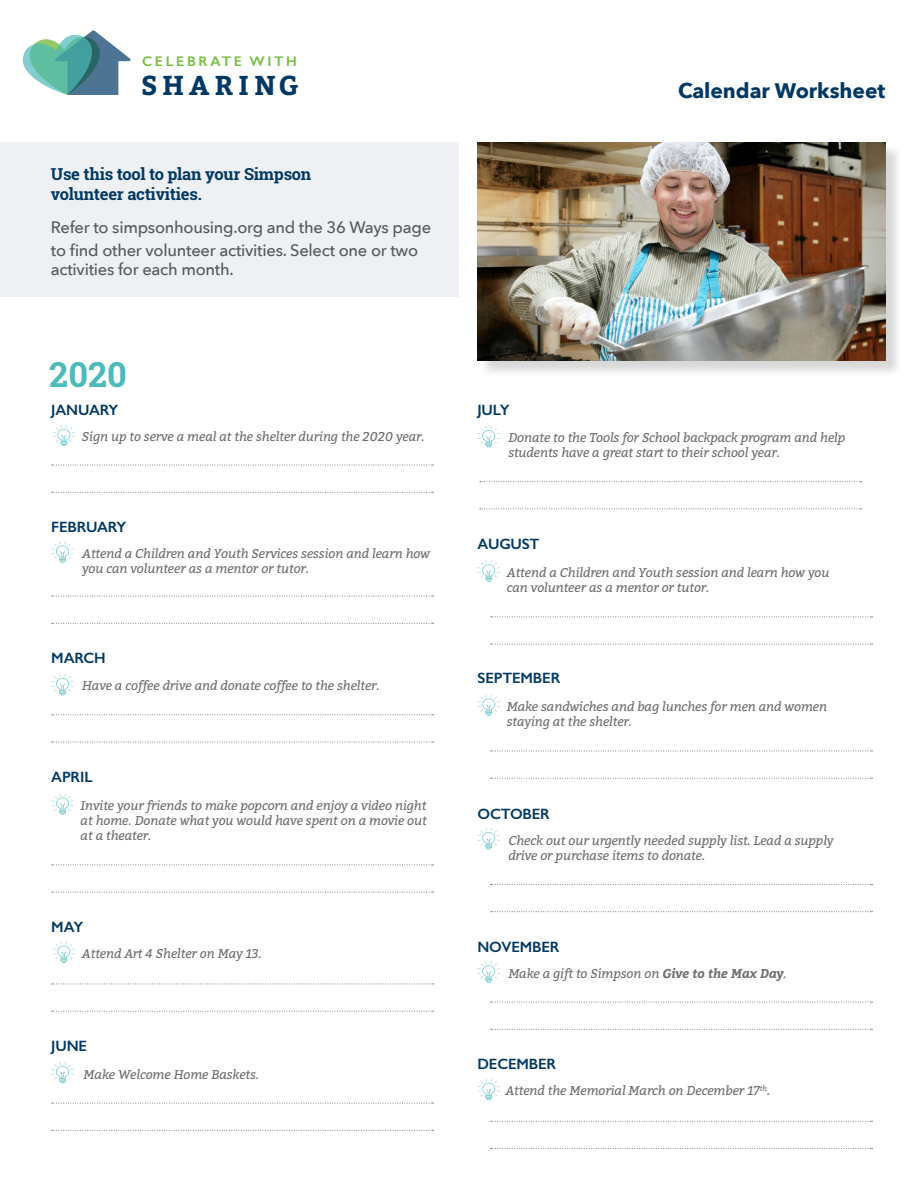
<style>
.page{position:relative;width:918px;height:1188px;background:#fff}
.page>*{position:absolute;margin:0;border:0;box-sizing:border-box;transform-origin:0 0}
.t1{font:700 34.5px "Roboto Slab";color:#4dbabc}
.t2{font:700 27.3px "Bitter";letter-spacing:.19em;color:#003864}
.t3{font:700 21px "Avenir Next";color:#003864}
.t4{font:500 16.5px/22.5px "Avenir Next";letter-spacing:-.015em;color:#57585a}
.t5{font:700 16.5px/20.2px "Roboto Slab";letter-spacing:-.015em;color:#003864}
.t6{font:600 15px "Gill Sans";letter-spacing:-.01em;color:#003864}
.t7{font:600 14.1px "Gill Sans";letter-spacing:.195em;color:#76bd42}
.t8{font:italic 12.75px/15px "Bitter";letter-spacing:-.01em;color:#6c6d70}
.s1{font-weight:700}
</style>
<div class="page">
<svg style="left:23px;top:30px;width:108px;height:65px"></svg>
<svg style="left:477px;top:1079px;width:23px;height:21px"></svg>
<div style="left:479px;top:144px;width:424px;height:234px;background:#231f20;opacity:.18"></div>
<img style="left:477px;top:142px;width:408px;height:219px">
<div style="left:0;top:142px;width:459px;height:155px;background:#eef0f3"></div>
<svg style="left:53px;top:425px;width:22px;height:21px"></svg>
<svg style="left:53px;top:941px;width:22px;height:22px"></svg>
<svg style="left:51px;top:674px;width:23px;height:21px"></svg>
<svg style="left:51px;top:1062px;width:23px;height:21px"></svg>
<svg style="left:477px;top:426px;width:23px;height:21px"></svg>
<svg style="left:51px;top:541px;width:23px;height:22px"></svg>
<svg style="left:51px;top:793px;width:23px;height:22px"></svg>
<svg style="left:52px;top:465px;width:381px;height:1px"></svg>
<svg style="left:52px;top:596px;width:381px;height:1px"></svg>
<svg style="left:52px;top:714px;width:381px;height:1px"></svg>
<svg style="left:52px;top:865px;width:381px;height:1px"></svg>
<svg style="left:52px;top:984px;width:381px;height:1px"></svg>
<svg style="left:52px;top:1103px;width:381px;height:1px"></svg>
<svg style="left:480px;top:481px;width:382px;height:1px"></svg>
<svg style="left:491px;top:617px;width:382px;height:1px"></svg>
<svg style="left:491px;top:751px;width:382px;height:1px"></svg>
<svg style="left:491px;top:884px;width:382px;height:1px"></svg>
<svg style="left:491px;top:1002px;width:382px;height:1px"></svg>
<svg style="left:491px;top:1121px;width:382px;height:1px"></svg>
<svg style="left:52px;top:492px;width:381px;height:1px"></svg>
<svg style="left:52px;top:623px;width:381px;height:1px"></svg>
<svg style="left:52px;top:742px;width:381px;height:1px"></svg>
<svg style="left:52px;top:892px;width:381px;height:1px"></svg>
<svg style="left:52px;top:1011px;width:381px;height:1px"></svg>
<svg style="left:52px;top:1130px;width:381px;height:1px"></svg>
<svg style="left:480px;top:508px;width:382px;height:1px"></svg>
<svg style="left:491px;top:644px;width:382px;height:1px"></svg>
<svg style="left:491px;top:778px;width:382px;height:1px"></svg>
<svg style="left:491px;top:911px;width:382px;height:1px"></svg>
<svg style="left:491px;top:1029px;width:382px;height:1px"></svg>
<svg style="left:491px;top:1148px;width:382px;height:1px"></svg>
<svg style="left:477px;top:560px;width:23px;height:22px"></svg>
<svg style="left:477px;top:694px;width:23px;height:22px"></svg>
<svg style="left:477px;top:828px;width:23px;height:22px"></svg>
<svg style="left:477px;top:961px;width:23px;height:22px"></svg>
<p class="t7" style="left:142px;top:52px;width:156px">CELEBRATE WITH</p>
<p class="t2" style="left:141px;top:64px;width:159px">SHARING</p>
<p class="t3" style="left:678px;top:72px;width:209px">Calendar Worksheet</p>
<p class="t5" style="left:51px;top:164px;width:262px">Use this tool to plan your Simpson volunteer activities.</p>
<p class="t4" style="left:51px;top:216px;width:382px">Refer to simpsonhousing.org and the 36 Ways page to find other volunteer activities. Select one or two</p>
<p class="t4" style="left:51px;top:258px;width:184px">activities for each month.</p>
<p class="t1" style="left:49px;top:350px;width:79px">2020</p>
<p class="t6" style="left:51px;top:401px;width:69px">JANUARY</p>
<p class="t8" style="left:82px;top:429px;width:344px">Sign up to serve a meal at the shelter during the 2020 year.</p>
<p class="t6" style="left:51px;top:518px;width:77px">FEBRUARY</p>
<p class="t8" style="left:82px;top:546px;width:349px">Attend a Children and Youth Services session and learn how you can volunteer as a mentor or tutor.</p>
<p class="t6" style="left:51px;top:649px;width:56px">MARCH</p>
<p class="t8" style="left:82px;top:678px;width:299px">Have a coffee drive and donate coffee to the shelter.</p>
<p class="t6" style="left:51px;top:768px;width:43px">APRIL</p>
<p class="t8" style="left:81px;top:798px;width:348px;text-align:justify">Invite your friends to make popcorn and enjoy a video night at home. Donate what you would have spent on a movie out at a theater.</p>
<p class="t6" style="left:51px;top:918px;width:33px">MAY</p>
<p class="t8" style="left:82px;top:946px;width:181px">Attend Art 4 Shelter on May 13.</p>
<p class="t6" style="left:51px;top:1037px;width:37px">JUNE</p>
<p class="t8" style="left:84px;top:1067px;width:177px">Make Welcome Home Baskets.</p>
<p class="t6" style="left:477px;top:401px;width:34px">JULY</p>
<p class="t8" style="left:508px;top:430px;width:338px">Donate to the Tools for School backpack program and help students have a great start to their school year.</p>
<p class="t6" style="left:477px;top:535px;width:64px">AUGUST</p>
<p class="t8" style="left:507px;top:564px;width:324px">Attend a Children and Youth session and learn how you can volunteer as a mentor or tutor.</p>
<p class="t6" style="left:477px;top:669px;width:84px">SEPTEMBER</p>
<p class="t8" style="left:507px;top:699px;width:322px">Make sandwiches and bag lunches for men and women staying at the shelter.</p>
<p class="t6" style="left:477px;top:805px;width:74px">OCTOBER</p>
<p class="t8" style="left:508px;top:832px;width:327px">Check out our urgently needed supply list. Lead a supply drive or purchase items to donate.</p>
<p class="t6" style="left:477px;top:938px;width:84px">NOVEMBER</p>
<p class="t8" style="left:508px;top:966px;width:280px">Make a gift to Simpson on <span class="s1">Give to the Max Day</span>.</p>
<p class="t6" style="left:477px;top:1055px;width:80px">DECEMBER</p>
<p class="t8" style="left:505px;top:1083px;width:267px">Attend the Memorial March on December 17<sup>th</sup>.</p>
</div>
